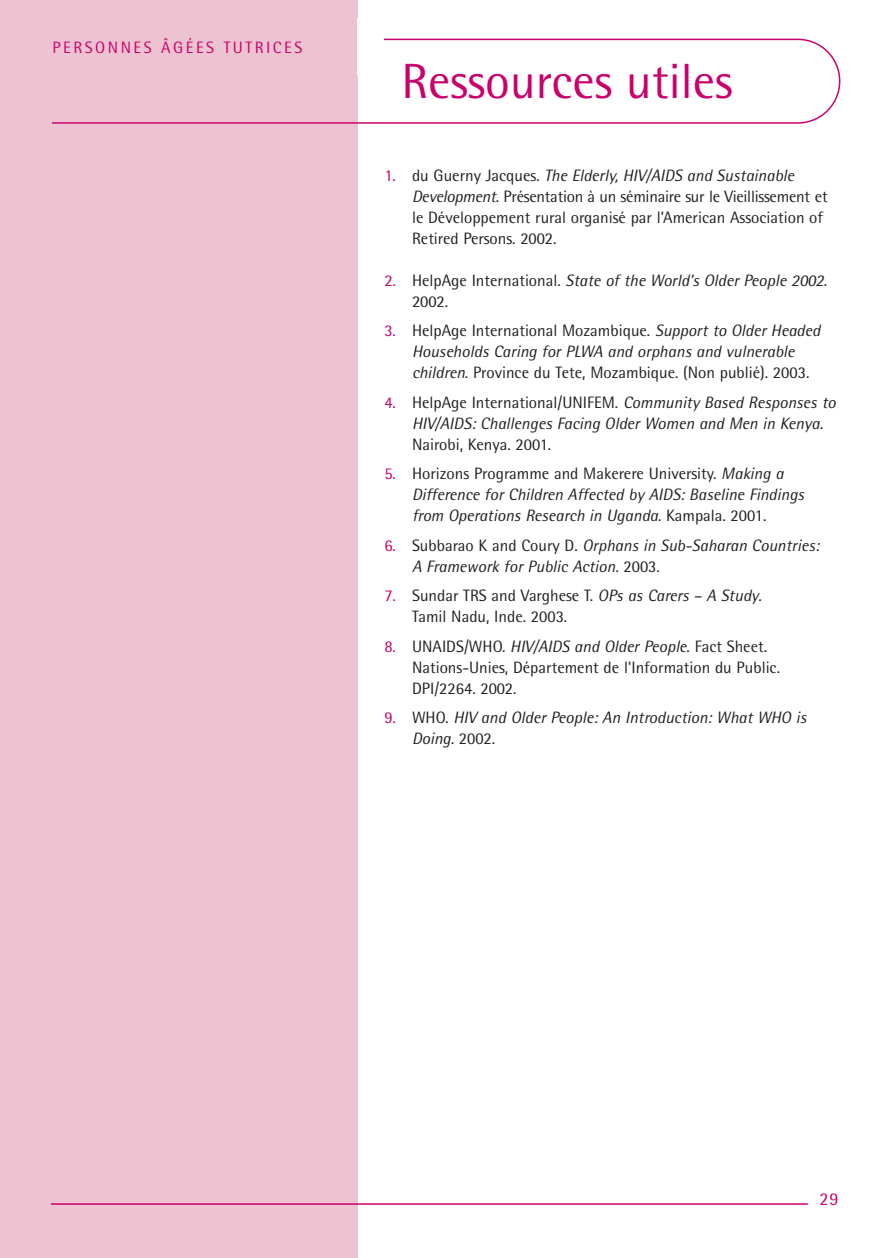
<style>
.page{position:relative;width:893px;height:1258px;background:#fff}
.page>*{position:absolute;margin:0;border:0;box-sizing:border-box;transform-origin:0 0}
.t1{font:49.5px "Agfa Rotis Semisans";color:#ca016c}
.t2{font:18px "Agfa Rotis Semisans";color:#ca016c}
.t3{font:16.5px/21px "Agfa Rotis Semisans";color:#231f20}
.t4{font:italic 16.5px/21px "Agfa Rotis Semisans";color:#231f20}
.t5{font:16.5px "Agfa Rotis Semisans";letter-spacing:.15em;color:#ca016c}
.s1{color:#ca016c}
.s2{font-style:italic}
.s3{font-style:normal;color:#ca016c}
.s4{font-style:normal}
</style>
<div class="page">
<div style="left:0;top:0;width:357px;height:1258px;background:#eec3d1"></div>
<svg style="left:52px;top:39px;width:788px;height:85px"></svg>
<div style="left:0;top:18px;width:357px;height:57px;background:#eec3d1"></div>
<div style="left:357px;top:18px;width:27px;height:57px;background:#fff"></div>
<hr style="left:51px;top:1203px;width:756px;height:1px;background:#ca016c">
<p class="t5" style="left:53px;top:41px;width:251px">PERSONNES ÂGÉES TUTRICES</p>
<h1 class="t1" style="left:401px;top:62px;width:332px">Ressources utiles</h1>
<p class="t3" style="left:412px;top:166px;width:417px;text-indent:-28px"><span class="s1">1.</span> du Guerny Jacques. <span class="s2">The Elderly, HIV/AIDS and Sustainable Development</span>. Présentation à un séminaire sur le Vieillissement et le Développement rural organisé par l’American Association of Retired Persons. 2002.</p>
<p class="t4" style="left:412px;top:271px;width:416px;text-indent:-28px"><span class="s3">2.</span> <span class="s4">HelpAge International.</span> State of the World’s Older People 2002<span class="s4">.<br>2002.</span></p>
<p class="t3" style="left:412px;top:322px;width:410px;text-indent:-28px"><span class="s1">3.</span> HelpAge International Mozambique. <span class="s2">Support to Older Headed<br>Households Caring for PLWA and orphans and vulnerable children</span>. Province du Tete, Mozambique. (Non publié). 2003.</p>
<p class="t4" style="left:412px;top:393px;width:425px;text-indent:-28px"><span class="s3">4.</span> <span class="s4">HelpAge International/UNIFEM.</span> Community Based Responses to<br>HIV/AIDS: Challenges Facing Older Women and Men in Kenya.</p>
<p class="t3" style="left:412px;top:435px;width:141px">Nairobi, Kenya. 2001.</p>
<p class="t4" style="left:412px;top:465px;width:394px;text-indent:-28px"><span class="s3">5.</span> <span class="s4">Horizons Programme and Makerere University.</span> Making a<br>Difference for Children Affected by AIDS: Baseline Findings from Operations Research in Uganda<span class="s4">. Kampala. 2001.</span></p>
<p class="t4" style="left:412px;top:536px;width:409px;text-indent:-28px"><span class="s3">6.</span> <span class="s4">Subbarao K and Coury D.</span> Orphans in Sub-Saharan Countries:<br>A Framework for Public Action. <span class="s4">2003.</span></p>
<p class="t3" style="left:412px;top:587px;width:351px;text-indent:-28px"><span class="s1">7.</span> Sundar TRS and Varghese T. <span class="s2">OPs as Carers – A Study</span>.<br>Tamil Nadu, Inde. 2003.</p>
<p class="t3" style="left:412px;top:637px;width:369px;text-indent:-28px"><span class="s1">8.</span> UNAIDS/WHO. <span class="s2">HIV/AIDS and Older People</span>. Fact Sheet.<br>Nations-Unies, Département de l'Information du Public.<br>DPI/2264. 2002.</p>
<p class="t4" style="left:412px;top:709px;width:396px;text-indent:-28px"><span class="s3">9.</span> <span class="s4">WHO.</span> HIV and Older People: An Introduction: What WHO is<br>Doing. <span class="s4">2002.</span></p>
<p class="t2" style="left:819px;top:1192px;width:20px">29</p>
</div>
